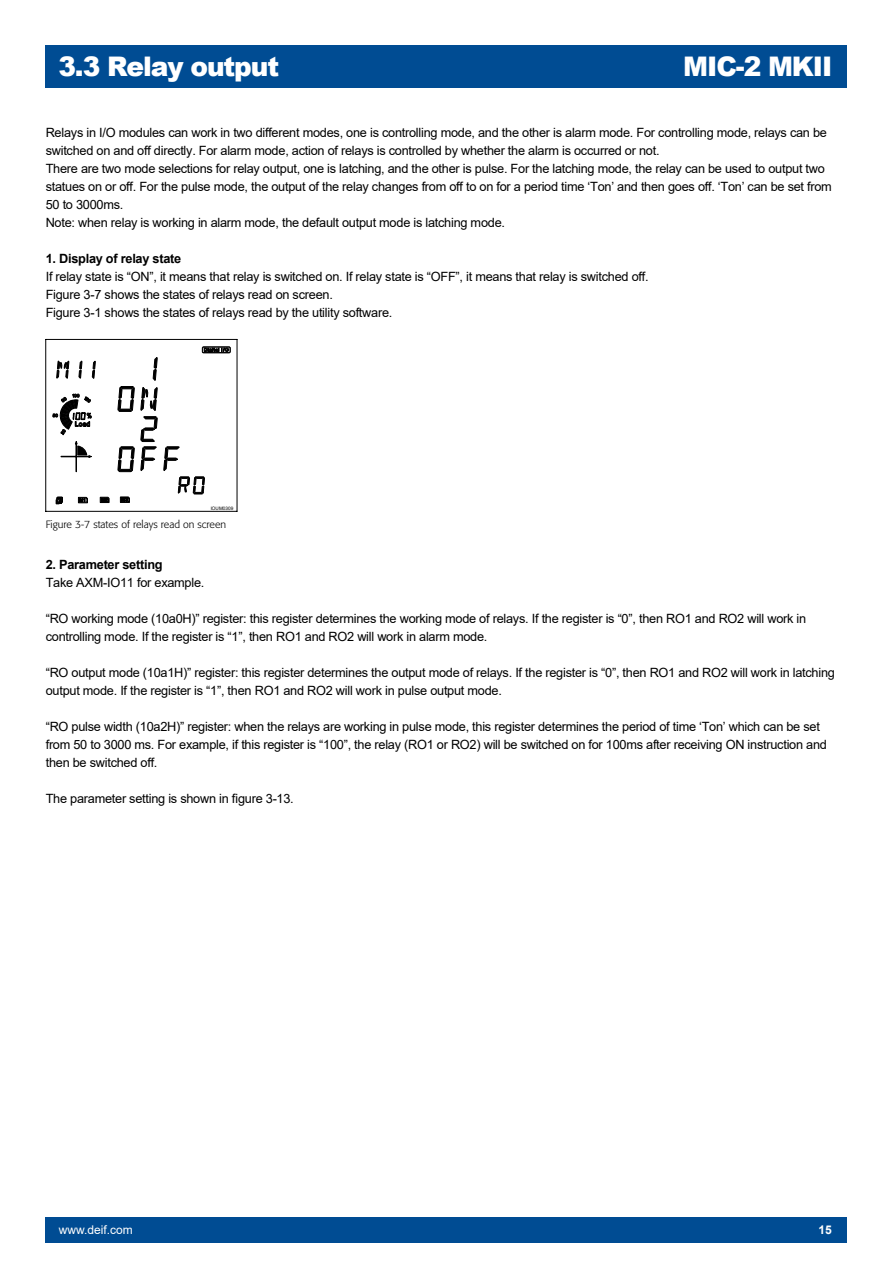
<style>
.page{position:relative;width:893px;height:1263px;background:#fff}
.page>*{position:absolute;margin:0;border:0;box-sizing:border-box;transform-origin:0 0}
.t1{font:900 27px "Arial";letter-spacing:-.04em;color:#fff}
.t2{font:12.75px/18px "Arial";letter-spacing:-.02em;color:#000}
.t3{font:700 12.75px "Arial";letter-spacing:-.02em;color:#000}
.t4{font:12px "Arial";color:#fff}
.t5{font:700 12px "Arial";color:#fff}
.t6{font:300 10.5px "Formata";color:#000}
.t7{font:4.65px "Arial";letter-spacing:.005em;color:#000}
</style>
<div class="page">
<div style="left:46px;top:1217px;width:801px;height:26px;background:#004c93"></div>
<div style="left:46px;top:46px;width:801px;height:42px;background:#004c93"></div>
<hr style="left:46px;top:339px;width:191px;height:1px;background:#000">
<hr style="left:46px;top:511px;width:191px;height:1px;background:#000">
<hr style="left:45px;top:339px;width:1px;height:172px;background:#000">
<hr style="left:237px;top:339px;width:1px;height:172px;background:#000">
<svg style="left:100px;top:497px;width:9px;height:6px"></svg>
<svg style="left:120px;top:497px;width:10px;height:5px"></svg>
<div style="left:202px;top:347px;width:28px;height:6px;border:1px solid #000"></div>
<div style="left:203px;top:347px;width:27px;height:6px;border:1px solid #000"></div>
<svg style="left:61px;top:441px;width:31px;height:31px"></svg>
<svg style="left:57px;top:360px;width:12px;height:19px"></svg>
<svg style="left:79px;top:360px;width:3px;height:19px"></svg>
<svg style="left:92px;top:360px;width:3px;height:19px"></svg>
<svg style="left:153px;top:357px;width:4px;height:24px"></svg>
<svg style="left:118px;top:386px;width:16px;height:25px"></svg>
<svg style="left:141px;top:387px;width:16px;height:24px"></svg>
<svg style="left:141px;top:417px;width:16px;height:54px"></svg>
<svg style="left:118px;top:447px;width:16px;height:25px"></svg>
<svg style="left:164px;top:447px;width:41px;height:47px"></svg>
<svg style="left:78px;top:497px;width:10px;height:6px"></svg>
<svg style="left:56px;top:497px;width:6px;height:7px"></svg>
<svg style="left:204px;top:348px;width:25px;height:4px"></svg>
<svg style="left:53px;top:394px;width:38px;height:41px"></svg>
<h1 class="t1" style="left:58px;top:46px;width:222px">3.3 Relay output</h1>
<h1 class="t1" style="left:683px;top:46px;width:151px">MIC-2 MKII</h1>
<p class="t2" style="left:46px;top:123px;width:788px">Relays in I/O modules can work in two different modes, one is controlling mode, and the other is alarm mode. For controlling mode, relays can be switched on and off directly. For alarm mode, action of relays is controlled by whether the alarm is occurred or not.<br>There are two mode selections for relay output, one is latching, and the other is pulse. For the latching mode, the relay can be used to output two statues on or off. For the pulse mode, the output of the relay changes from off to on for a period time ‘Ton’ and then goes off. ‘Ton’ can be set from 50 to 3000ms.<br>Note: when relay is working in alarm mode, the default output mode is latching mode.</p>
<p class="t3" style="left:46px;top:249px;width:137px">1. Display of relay state</p>
<p class="t2" style="left:46px;top:267px;width:604px">If relay state is “ON”, it means that relay is switched on. If relay state is “OFF”, it means that relay is switched off.<br>Figure 3-7 shows the states of relays read on screen.<br>Figure 3-1 shows the states of relays read by the utility software.</p>
<p class="t7" style="left:211px;top:505px;width:24px">IOUM0309</p>
<p class="t6" style="left:46px;top:518px;width:182px">Figure 3-7 states of relays read on screen</p>
<p class="t3" style="left:46px;top:555px;width:119px">2. Parameter setting</p>
<p class="t2" style="left:46px;top:573px;width:160px">Take AXM-IO11 for example.</p>
<p class="t2" style="left:46px;top:609px;width:762px">“RO working mode (10a0H)” register: this register determines the working mode of relays. If the register is “0”, then RO1 and RO2 will work in controlling mode. If the register is “1”, then RO1 and RO2 will work in alarm mode.</p>
<p class="t2" style="left:46px;top:663px;width:791px">“RO output mode (10a1H)” register: this register determines the output mode of relays. If the register is “0”, then RO1 and RO2 will work in latching output mode. If the register is “1”, then RO1 and RO2 will work in pulse output mode.</p>
<p class="t2" style="left:46px;top:717px;width:783px">“RO pulse width (10a2H)” register: when the relays are working in pulse mode, this register determines the period of time ‘Ton’ which can be set from 50 to 3000 ms. For example, if this register is “100”, the relay (RO1 or RO2) will be switched on for 100ms after receiving ON instruction and then be switched off.</p>
<p class="t2" style="left:46px;top:789px;width:250px">The parameter setting is shown in figure 3-13.</p>
<p class="t4" style="left:59px;top:1222px;width:76px">www.deif.com</p>
<p class="t5" style="left:818px;top:1222px;width:15px">15</p>
</div>
